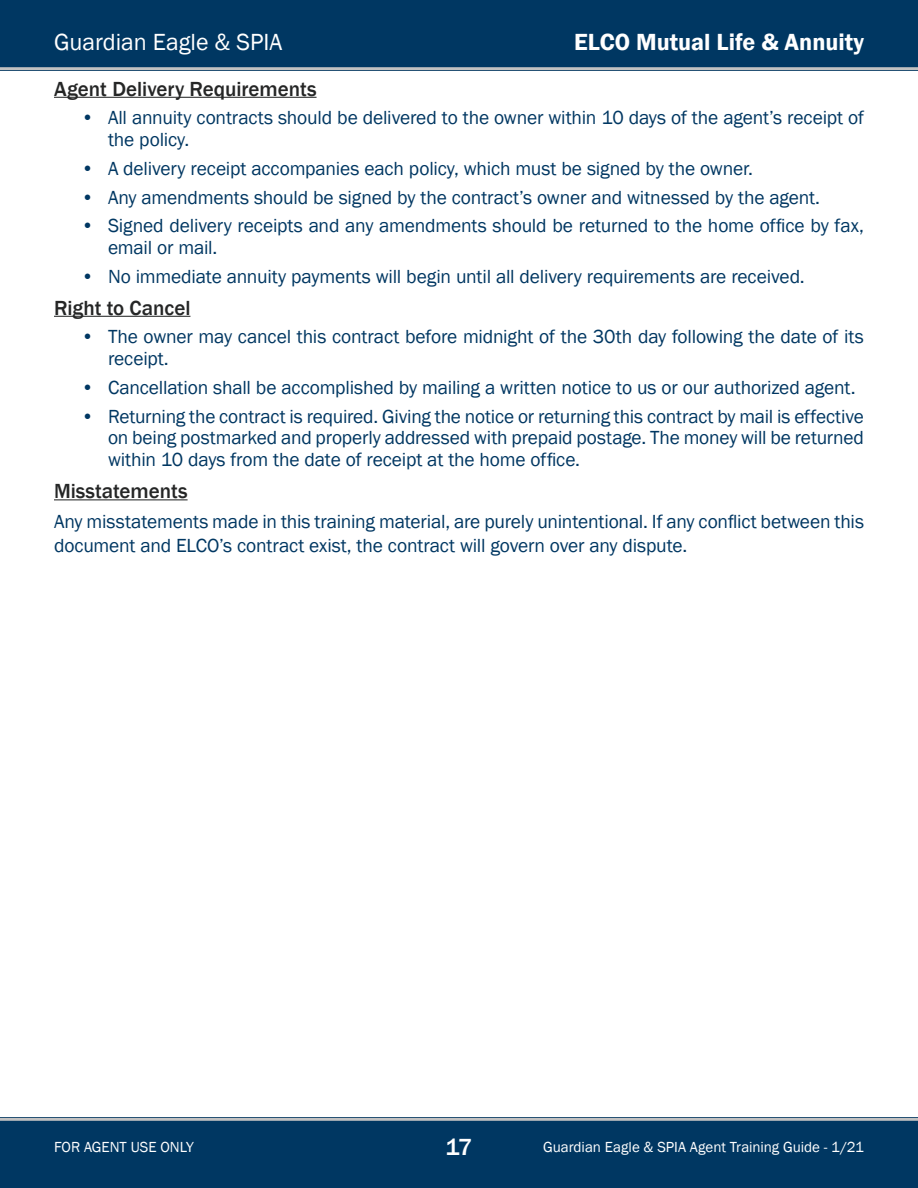
<style>
.page{position:relative;width:918px;height:1188px;background:#fff}
.page>*{position:absolute;margin:0;border:0;box-sizing:border-box;transform-origin:0 0}
.t1{font:600 24px "Franklin Gothic";color:#fff}
.t2{font:24px "Franklin Gothic";color:#fff}
.t3{font:500 24px "Franklin Gothic";color:#fff}
.H5_B{font:500 21px "Franklin Gothic";color:#252626}
.PS3_B{font:19.5px/21.9px "Franklin Gothic";letter-spacing:-.01em;color:#003762}
.t4{font:15px "Franklin Gothic";color:#fff}
</style>
<div class="page">
<div style="left:0;top:1118px;width:918px;height:70px;background:#003762"></div>
<div style="left:0;top:0;width:918px;height:70px;background:#003762"></div>
<hr style="left:0;top:67px;width:918px;height:3px;background:#c1c1c1">
<hr style="left:0;top:1118px;width:918px;height:3px;background:#c1c1c1">
<hr style="left:54px;top:97px;width:263px;height:1px;background:#252626">
<hr style="left:54px;top:316px;width:136px;height:1px;background:#252626">
<hr style="left:54px;top:499px;width:134px;height:1px;background:#252626">
<p class="t2" style="left:54px;top:27px;width:230px">Guardian Eagle &amp; SPIA</p>
<p class="t1" style="left:574px;top:27px;width:291px">ELCO Mutual Life &amp; Annuity</p>
<p class="H5_B" style="left:54px;top:76px;width:264px">Agent Delivery Requirements</p>
<p class="PS3_B" style="left:108px;top:107px;width:758px;text-indent:-27px">• All annuity contracts should be delivered to the owner within 10 days of the agent’s receipt of the policy.</p>
<p class="PS3_B" style="left:81px;top:158px;width:674px">• A delivery receipt accompanies each policy, which must be signed by the owner.</p>
<p class="PS3_B" style="left:81px;top:187px;width:741px">• Any amendments should be signed by the contract’s owner and witnessed by the agent.</p>
<p class="PS3_B" style="left:108px;top:215px;width:758px;text-indent:-27px">• Signed delivery receipts and any amendments should be returned to the home office by fax, email or mail.</p>
<p class="PS3_B" style="left:81px;top:266px;width:725px">• No immediate annuity payments will begin until all delivery requirements are received.</p>
<p class="H5_B" style="left:54px;top:295px;width:138px">Right to Cancel</p>
<p class="PS3_B" style="left:108px;top:326px;width:758px;text-indent:-27px">• The owner may cancel this contract before midnight of the 30th day following the date of its receipt.</p>
<p class="PS3_B" style="left:81px;top:377px;width:776px">• Cancellation shall be accomplished by mailing a written notice to us or our authorized agent.</p>
<p class="PS3_B" style="left:108px;top:406px;width:757px;text-align:justify;text-indent:-27px">• Returning the contract is required. Giving the notice or returning this contract by mail is effective on being postmarked and properly addressed with prepaid postage. The money will be returned within 10 days from the date of receipt at the home office.</p>
<p class="H5_B" style="left:54px;top:478px;width:135px">Misstatements</p>
<p class="PS3_B" style="left:54px;top:511px;width:812px;line-height:23.4px">Any misstatements made in this training material, are purely unintentional. If any conflict between this document and ELCO’s contract exist, the contract will govern over any dispute.</p>
<p class="t4" style="left:54px;top:1138px;width:141px">FOR AGENT USE ONLY</p>
<p class="t3" style="left:446px;top:1132px;width:28px">17</p>
<p class="t4" style="left:543px;top:1138px;width:322px">Guardian Eagle &amp; SPIA Agent Training Guide - 1/21</p>
</div>
